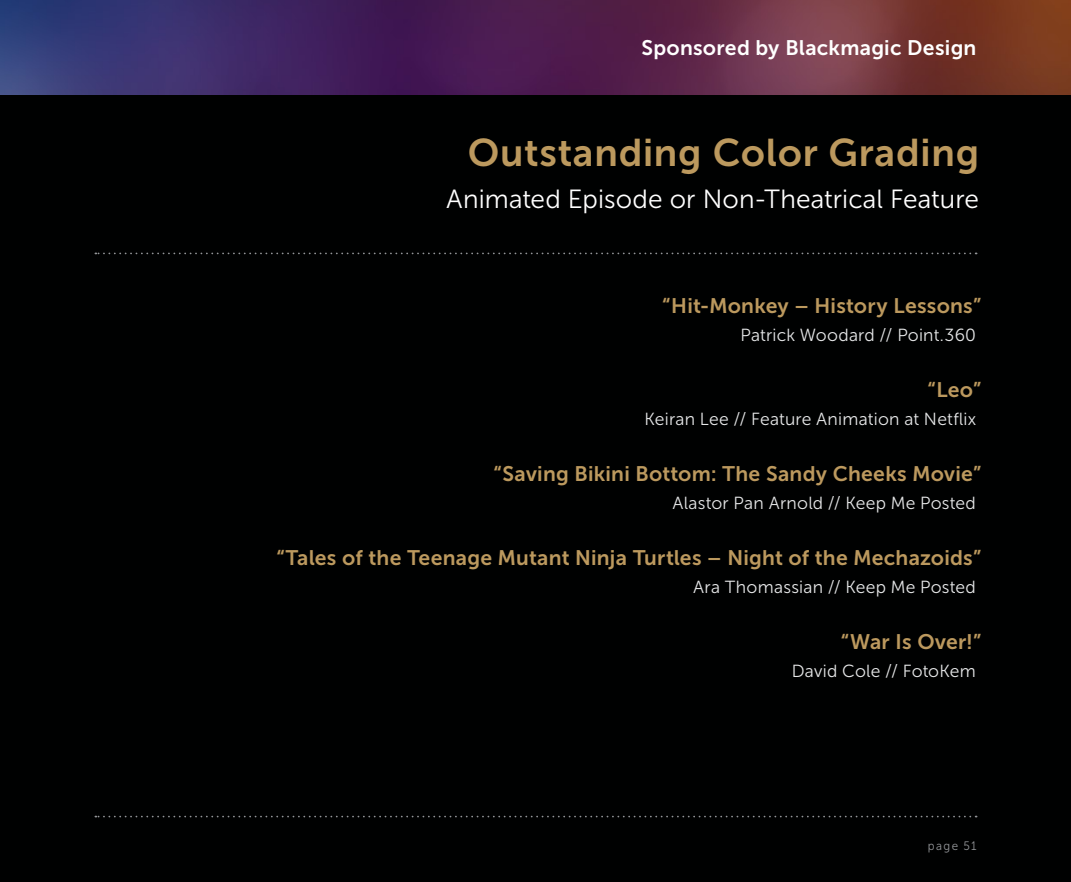
<style>
.page{position:relative;width:1071px;height:882px;background:#000101}
.page>*{position:absolute;margin:0;border:0;box-sizing:border-box;transform-origin:0 0}
.t1{font:38.5px "Museo Sans Cyrl 700";letter-spacing:.02em;color:#bc995e}
.t2{font:26.25px "Museo Sans Cyrl 300";letter-spacing:.005em;color:#fff}
.t3{font:21px "Museo Sans Cyrl 700";letter-spacing:.01em;color:#bc995e}
.t4{font:21px "Museo Sans Cyrl 700";letter-spacing:.01em;color:#fff}
.t5{font:17.5px "Museo Sans Cyrl 300";letter-spacing:.015em;color:#e6e7e8}
.t6{font:12.25px "Museo Sans Cyrl 300";color:#939598;scale:.95 1}
</style>
<div class="page">
<svg style="left:95px;top:816px;width:875px;height:1px"></svg>
<svg style="left:95px;top:253px;width:875px;height:1px"></svg>
<img style="left:0;top:0;width:1071px;height:94px">
<p class="t4" style="left:641px;top:36px;width:336px">Sponsored by Blackmagic Design</p>
<h1 class="t1" style="left:468px;top:131px;width:513px">Outstanding Color Grading</h1>
<p class="t2" style="left:446px;top:184px;width:534px">Animated Episode or Non-Theatrical Feature</p>
<p class="t3" style="left:662px;top:294px;width:321px">“Hit-Monkey – History Lessons”</p>
<p class="t5" style="left:740px;top:325px;width:237px">Patrick Woodard // Point.360</p>
<p class="t3" style="left:927px;top:378px;width:56px">“Leo”</p>
<p class="t5" style="left:645px;top:409px;width:333px">Keiran Lee // Feature Animation at Netflix</p>
<p class="t3" style="left:493px;top:462px;width:490px">“Saving Bikini Bottom: The Sandy Cheeks Movie”</p>
<p class="t5" style="left:673px;top:493px;width:305px">Alastor Pan Arnold // Keep Me Posted</p>
<p class="t3" style="left:276px;top:546px;width:707px">“Tales of the Teenage Mutant Ninja Turtles – Night of the Mechazoids”</p>
<p class="t5" style="left:693px;top:577px;width:284px">Ara Thomassian // Keep Me Posted</p>
<p class="t3" style="left:841px;top:630px;width:143px">“War Is Over!”</p>
<p class="t5" style="left:792px;top:661px;width:186px">David Cole // FotoKem</p>
<p class="t6" style="left:928px;top:839px;width:53px">page 51</p>
</div>
